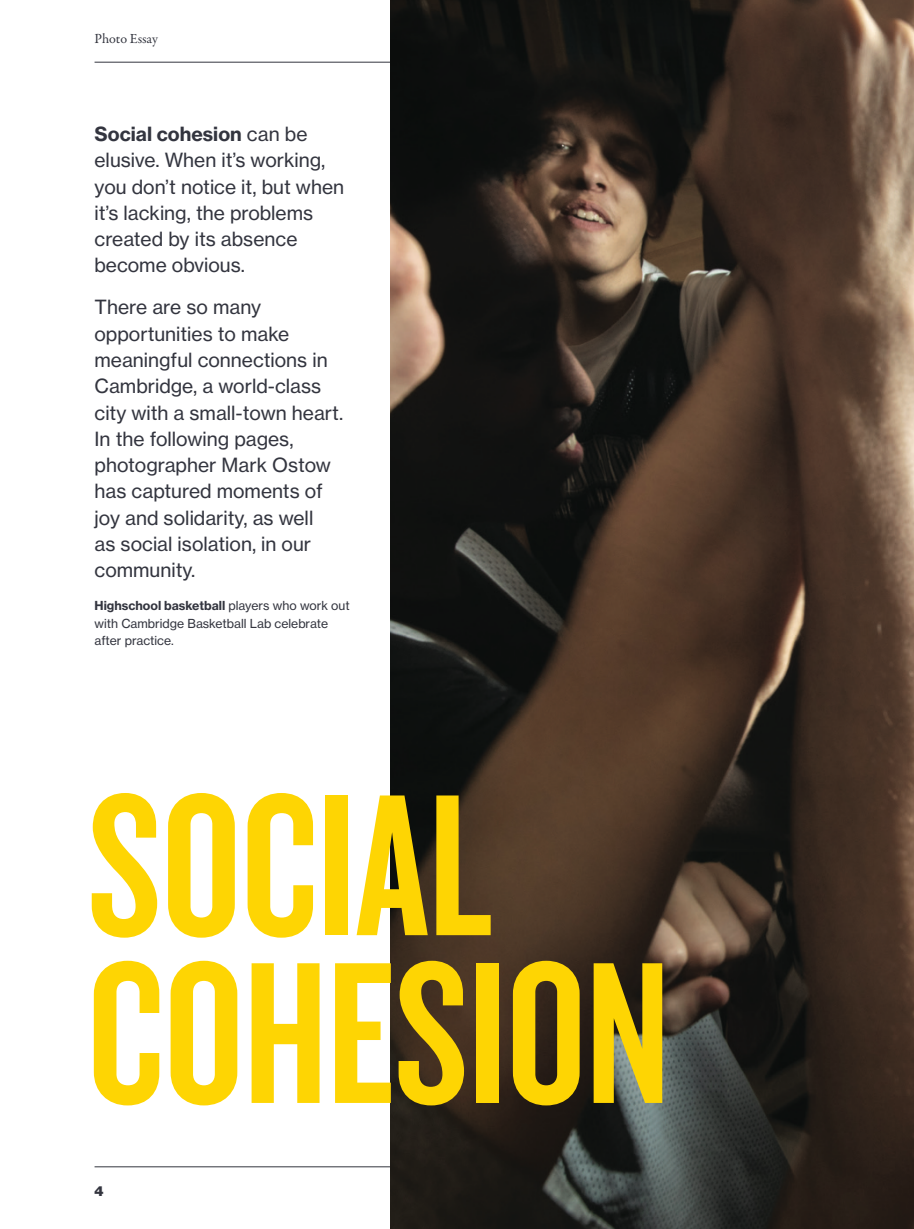
<style>
.page{position:relative;width:914px;height:1229px;background:#fff}
.page>*{position:absolute;margin:0;border:0;box-sizing:border-box;transform-origin:0 0}
.t1{font:209.65px/167.7px "Knockout 48 Featherweight";color:#fed503}
.t2{font:19.25px/26.2px "N Haas Grotesk TX Pro 55 Rg";color:#33353f}
.t3{font:19.25px "N Haas Grotesk TX Pro 75 Bd";color:#33353f}
.t4{font:14px "Garamond Premr Pro";letter-spacing:-.005em;color:#33353f}
.t5{font:14px "N Haas Grotesk DS Pro 95 Blk";color:#33353f}
.t6{font:12.25px/17.5px "N Haas Grotesk TX Pro 55 Rg";color:#33353f}
.t7{font:12.25px "N Haas Grotesk TX Pro 75 Bd";color:#33353f}
.s1{font-family:"N Haas Grotesk TX Pro 55 Rg"}
</style>
<div class="page">
<hr style="left:94px;top:62px;width:725px;height:1px;background:#33353f">
<hr style="left:94px;top:1166px;width:725px;height:1px;background:#33353f">
<img style="left:391px;top:0;width:523px;height:1228px">
<p class="t4" style="left:94px;top:30px;width:65px">Photo Essay</p>
<p class="t3" style="left:94px;top:122px;width:214px">Social cohesion <span class="s1">can be</span></p>
<p class="t2" style="left:94px;top:147px;width:251px">elusive. When it’s working, you don’t notice it, but when it’s lacking, the problems created by its absence become obvious.</p>
<p class="t2" style="left:94px;top:294px;width:250px">There are so many opportunities to make meaningful connections in<br>Cambridge, a world-class city with a small-town heart.<br>In the following pages, photographer Mark Ostow has captured moments of joy and solidarity, as well<br>as social isolation, in our community.</p>
<p class="t7" style="left:94px;top:598px;width:257px">Highschool basketball <span class="s1">players who work out</span></p>
<p class="t6" style="left:94px;top:614px;width:235px">with Cambridge Basketball Lab celebrate after practice.</p>
<h1 class="t1" style="left:88px;top:775px;width:584px">SOCIAL<br>COHESION</h1>
<p class="t5" style="left:94px;top:1182px;width:11px">4</p>
</div>
